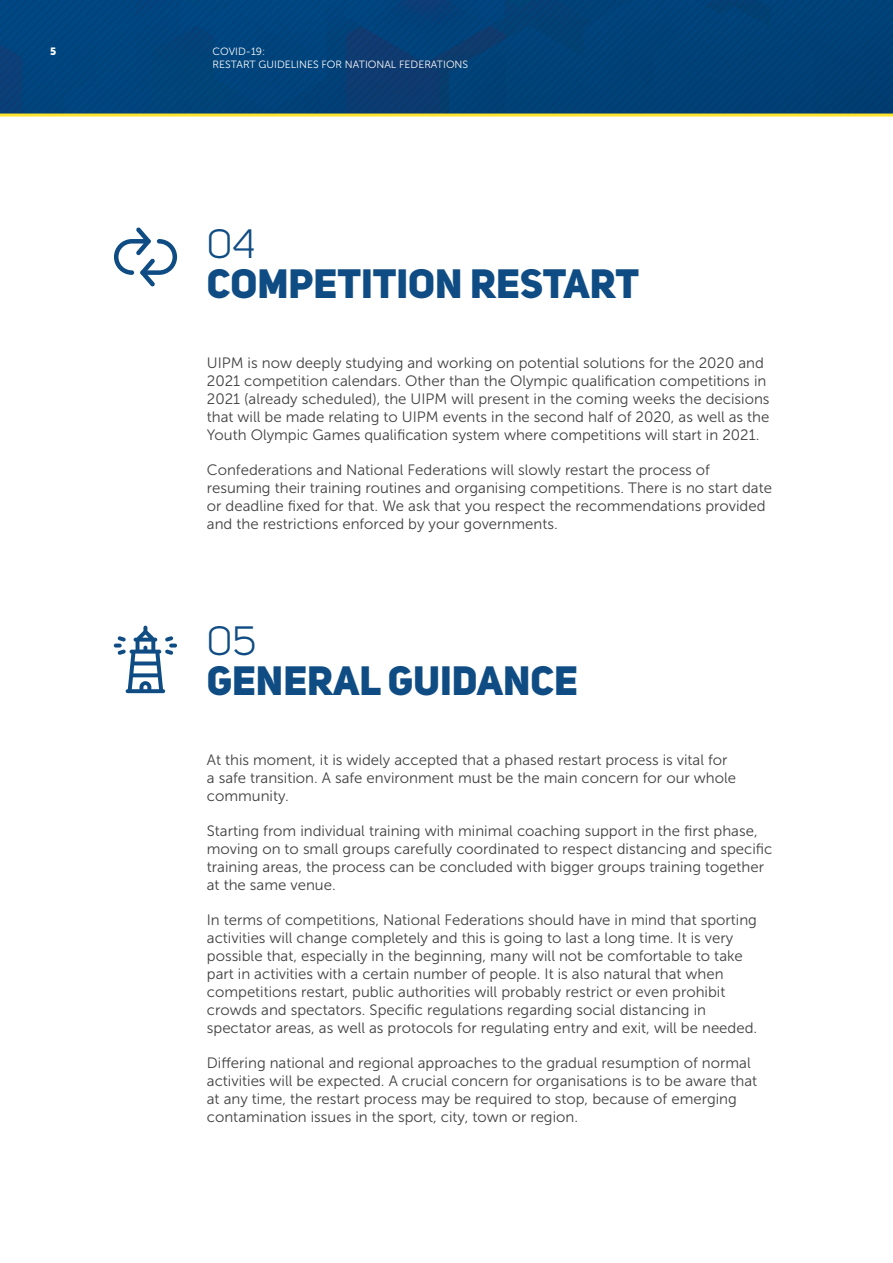
<style>
.page{position:relative;width:893px;height:1263px;background:#fff}
.page>*{position:absolute;margin:0;border:0;box-sizing:border-box;transform-origin:0 0}
.t1{font:40.5px "Uni Sans Heavy CAPS";color:#0f4c83}
.t2{font:40.5px "Uni Sans";color:#0f4c83}
.t3{font:15px/18px "Museo Sans 300";color:#414042}
.t4{font:10.5px/12.6px "Museo Sans 300";color:#fff}
.t5{font:10.5px "Museo Sans 900";color:#fff}
</style>
<div class="page">
<img style="left:0;top:0;width:893px;height:114px">
<hr style="left:0;top:114px;width:893px;height:3px;background:#ffe32e">
<svg style="left:114px;top:227px;width:63px;height:59px"></svg>
<svg style="left:114px;top:626px;width:63px;height:68px"></svg>
<p class="t5" style="left:50px;top:45px;width:8px">5</p>
<p class="t4" style="left:213px;top:45px;width:257px">COVID-19:<br>RESTART GUIDELINES FOR NATIONAL FEDERATIONS</p>
<h1 class="t2" style="left:207px;top:221px;width:50px">04</h1>
<h1 class="t1" style="left:207px;top:257px;width:434px">COMPETITION RESTART</h1>
<p class="t3" style="left:207px;top:354px;width:564px">UIPM is now deeply studying and working on potential solutions for the 2020 and 2021 competition calendars. Other than the Olympic qualification competitions in 2021 (already scheduled), the UIPM will present in the coming weeks the decisions that will be made relating to UIPM events in the second half of 2020, as well as the Youth Olympic Games qualification system where competitions will start in 2021.</p>
<p class="t3" style="left:207px;top:461px;width:567px">Confederations and National Federations will slowly restart the process of resuming their training routines and organising competitions. There is no start date or deadline fixed for that. We ask that you respect the recommendations provided and the restrictions enforced by your governments.</p>
<h1 class="t2" style="left:207px;top:618px;width:51px">05</h1>
<h1 class="t1" style="left:207px;top:655px;width:373px">GENERAL GUIDANCE</h1>
<p class="t3" style="left:207px;top:751px;width:531px">At this moment, it is widely accepted that a phased restart process is vital for a safe transition. A safe environment must be the main concern for our whole community.</p>
<p class="t3" style="left:207px;top:822px;width:567px">Starting from individual training with minimal coaching support in the first phase, moving on to small groups carefully coordinated to respect distancing and specific training areas, the process can be concluded with bigger groups training together at the same venue.</p>
<p class="t3" style="left:207px;top:911px;width:552px">In terms of competitions, National Federations should have in mind that sporting activities will change completely and this is going to last a long time. It is very possible that, especially in the beginning, many will not be comfortable to take part in activities with a certain number of people. It is also natural that when competitions restart, public authorities will probably restrict or even prohibit crowds and spectators. Specific regulations regarding social distancing in spectator areas, as well as protocols for regulating entry and exit, will be needed.</p>
<p class="t3" style="left:207px;top:1054px;width:552px">Differing national and regional approaches to the gradual resumption of normal activities will be expected. A crucial concern for organisations is to be aware that at any time, the restart process may be required to stop, because of emerging contamination issues in the sport, city, town or region.</p>
</div>
